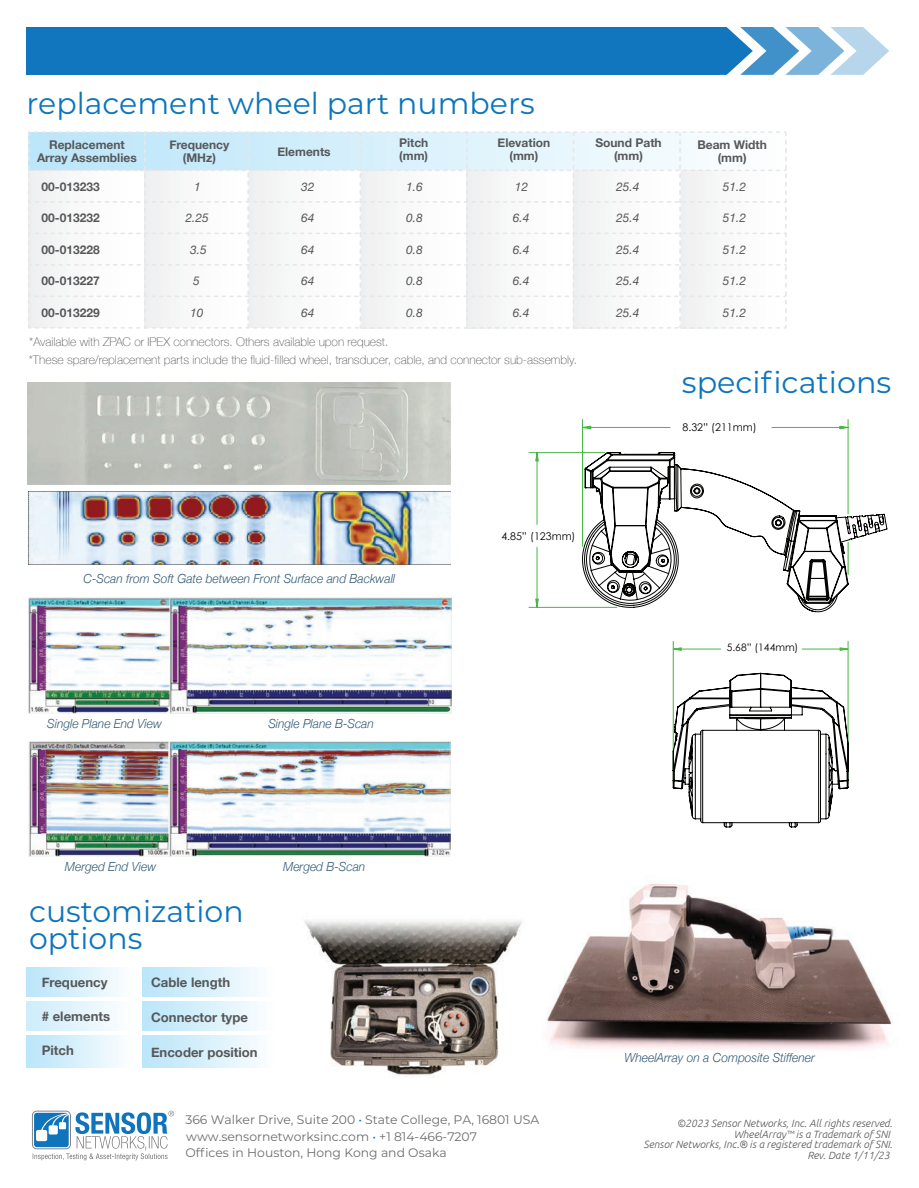
<style>
.page{position:relative;width:919px;height:1188px;background:#fff}
.page>*{position:absolute;margin:0;border:0;box-sizing:border-box;transform-origin:0 0}
.t1{font:30px/27px "Montserrat";color:#0c75bc}
.t2{font:700 13.2px "Helvetica Neue";color:#57585a}
.t3{font:italic 300 12.6px "Helvetica Neue";color:#325a76;scale:.96 1}
.t4{font:12.3px/16.4px "Montserrat";color:#6c6d70}
.t5{font:100 12px/18px "Helvetica Neue";color:#57585a}
.t6{font:700 12px/13.2px "Helvetica Neue";color:#57585a;text-align:center}
.t7{font:italic 12px "Helvetica Neue";color:#57585a}
.t8{font:10.65px "Century Gothic";color:#040503}
.t9{font:italic 300 10.5px/10.5px "Ubuntu";color:#57585a;text-align:right}
.t10{font:10.2px "Century Gothic";color:#040503}
.s1{color:#0c75bc}
</style>
<div class="page">
<div style="left:143px;top:1036px;width:131px;height:31px;background:linear-gradient(to right,#b9e5f9,#fcfefe)"></div>
<hr style="left:847px;top:419px;width:1px;height:95px;background:#49b748">
<hr style="left:582px;top:419px;width:1px;height:127px;background:#49b748">
<hr style="left:529px;top:607px;width:87px;height:1px;background:#49b748">
<hr style="left:529px;top:452px;width:75px;height:1px;background:#49b748">
<svg style="left:536px;top:426px;width:312px;height:181px"></svg>
<svg style="left:582px;top:452px;width:305px;height:160px"></svg>
<hr style="left:847px;top:542px;width:1px;height:33px;background:#49b748">
<svg style="left:672px;top:647px;width:175px;height:4px"></svg>
<hr style="left:802px;top:649px;width:46px;height:1px;background:#49b748">
<hr style="left:673px;top:649px;width:47px;height:1px;background:#49b748">
<hr style="left:847px;top:641px;width:1px;height:143px;background:#49b748">
<hr style="left:673px;top:641px;width:1px;height:143px;background:#49b748">
<svg style="left:672px;top:673px;width:176px;height:155px"></svg>
<svg style="left:32px;top:1111px;width:142px;height:49px"></svg>
<div style="left:27px;top:27px;width:693px;height:48px;background:#1176bd"></div>
<svg style="left:720px;top:27px;width:169px;height:48px"></svg>
<img style="left:28px;top:382px;width:423px;height:102px">
<img style="left:29px;top:491px;width:422px;height:74px">
<img style="left:29px;top:597px;width:422px;height:116px">
<img style="left:29px;top:741px;width:422px;height:115px">
<img style="left:547px;top:883px;width:345px;height:167px">
<div style="left:143px;top:968px;width:131px;height:29px;background:linear-gradient(to right,#b9e5f9,#fcfefe)"></div>
<div style="left:143px;top:1002px;width:131px;height:29px;background:linear-gradient(to right,#b9e5f9,#fcfefe)"></div>
<div style="left:27px;top:968px;width:104px;height:29px;background:linear-gradient(to right,#b9e5f9,#fbfdfe)"></div>
<div style="left:27px;top:1002px;width:104px;height:29px;background:linear-gradient(to right,#ceecfb,#fcfdfe)"></div>
<div style="left:27px;top:1036px;width:104px;height:31px;background:linear-gradient(to right,#b9e5f9,#fbfdfe)"></div>
<img style="left:304px;top:920px;width:218px;height:155px">
<svg style="left:28px;top:131px;width:758px;height:198px"></svg>
<h1 class="t1" style="left:27px;top:89px;width:509px">replacement wheel part numbers</h1>
<p class="t6" style="left:37px;top:138px;width:101px">Replacement<br>Array Assemblies</p>
<p class="t6" style="left:399px;top:137px;width:31px;text-align:left">Pitch (mm)</p>
<p class="t6" style="left:497px;top:137px;width:54px">Elevation (mm)</p>
<p class="t6" style="left:595px;top:137px;width:68px">Sound Path (mm)</p>
<p class="t6" style="left:169px;top:138px;width:62px">Frequency (MHz)</p>
<p class="t6" style="left:277px;top:145px;width:55px">Elements</p>
<p class="t6" style="left:697px;top:138px;width:71px">Beam Width (mm)</p>
<p class="t6" style="left:41px;top:180px;width:60px">00-013233</p>
<p class="t7" style="left:194px;top:178px;width:8px">1</p>
<p class="t7" style="left:301px;top:178px;width:15px">32</p>
<p class="t7" style="left:406px;top:178px;width:18px">1.6</p>
<p class="t7" style="left:514px;top:178px;width:15px">12</p>
<p class="t7" style="left:616px;top:178px;width:25px">25.4</p>
<p class="t7" style="left:722px;top:178px;width:25px">51.2</p>
<p class="t6" style="left:41px;top:212px;width:60px">00-013232</p>
<p class="t7" style="left:185px;top:209px;width:25px">2.25</p>
<p class="t7" style="left:301px;top:209px;width:15px">64</p>
<p class="t7" style="left:406px;top:209px;width:18px">0.8</p>
<p class="t7" style="left:512px;top:209px;width:18px">6.4</p>
<p class="t7" style="left:616px;top:209px;width:25px">25.4</p>
<p class="t7" style="left:722px;top:209px;width:25px">51.2</p>
<p class="t6" style="left:41px;top:243px;width:60px">00-013228</p>
<p class="t7" style="left:190px;top:241px;width:18px">3.5</p>
<p class="t7" style="left:301px;top:241px;width:15px">64</p>
<p class="t7" style="left:406px;top:241px;width:18px">0.8</p>
<p class="t7" style="left:512px;top:241px;width:18px">6.4</p>
<p class="t7" style="left:616px;top:241px;width:25px">25.4</p>
<p class="t7" style="left:722px;top:241px;width:25px">51.2</p>
<p class="t6" style="left:41px;top:275px;width:60px">00-013227</p>
<p class="t7" style="left:193px;top:272px;width:8px">5</p>
<p class="t7" style="left:301px;top:272px;width:15px">64</p>
<p class="t7" style="left:406px;top:272px;width:18px">0.8</p>
<p class="t7" style="left:512px;top:272px;width:18px">6.4</p>
<p class="t7" style="left:616px;top:272px;width:25px">25.4</p>
<p class="t7" style="left:722px;top:272px;width:25px">51.2</p>
<p class="t6" style="left:41px;top:306px;width:60px">00-013229</p>
<p class="t7" style="left:190px;top:304px;width:15px">10</p>
<p class="t7" style="left:301px;top:304px;width:15px">64</p>
<p class="t7" style="left:406px;top:304px;width:18px">0.8</p>
<p class="t7" style="left:512px;top:304px;width:18px">6.4</p>
<p class="t7" style="left:616px;top:304px;width:25px">25.4</p>
<p class="t7" style="left:723px;top:304px;width:25px">51.2</p>
<p class="t5" style="left:29px;top:332px;width:550px">*Available with ZPAC or IPEX connectors. Others available upon request.<br>*These spare/replacement parts include the fluid-filled wheel, transducer, cable, and connector sub-assembly.</p>
<p class="t3" style="left:84px;top:569px;width:326px">C-Scan from Soft Gate between Front Surface and Backwall</p>
<p class="t3" style="left:47px;top:713px;width:121px">Single Plane End View</p>
<p class="t3" style="left:268px;top:713px;width:111px">Single Plane B-Scan</p>
<p class="t8" style="left:501px;top:528px;width:76px">4.85” (123mm)</p>
<h1 class="t1" style="left:682px;top:368px;width:211px">specifications</h1>
<p class="t8" style="left:682px;top:420px;width:76px">8.32” (211mm)</p>
<p class="t10" style="left:726px;top:641px;width:73px">5.68” (144mm)</p>
<p class="t3" style="left:65px;top:857px;width:97px">Merged End View</p>
<p class="t3" style="left:283px;top:857px;width:87px">Merged B-Scan</p>
<h1 class="t1" style="left:29px;top:897px;width:216px">customization options</h1>
<p class="t2" style="left:42px;top:972px;width:67px">Frequency</p>
<p class="t2" style="left:42px;top:1006px;width:70px"># elements</p>
<p class="t2" style="left:42px;top:1040px;width:34px">Pitch</p>
<p class="t2" style="left:151px;top:972px;width:81px">Cable length</p>
<p class="t2" style="left:151px;top:1007px;width:98px">Connector type</p>
<p class="t2" style="left:151px;top:1042px;width:108px">Encoder position</p>
<p class="t4" style="left:185px;top:1112px;width:355px">366 Walker Drive, Suite 200 <span class="s1">•</span> State College, PA, 16801 USA www.sensornetworksinc.com <span class="s1">•</span> +1 814-466-7207<br>Offices in Houston, Hong Kong and Osaka</p>
<p class="t3" style="left:624px;top:1047px;width:200px">WheelArray on a Composite Stiffener</p>
<p class="t9" style="left:643px;top:1118px;width:250px">©2023 Sensor Networks, Inc. All rights reserved.<br>WheelArray™ is a Trademark of SNI<br>Sensor Networks, Inc.® is a registered trademark of SNI.<br>Rev. Date 1/11/23</p>
</div>
